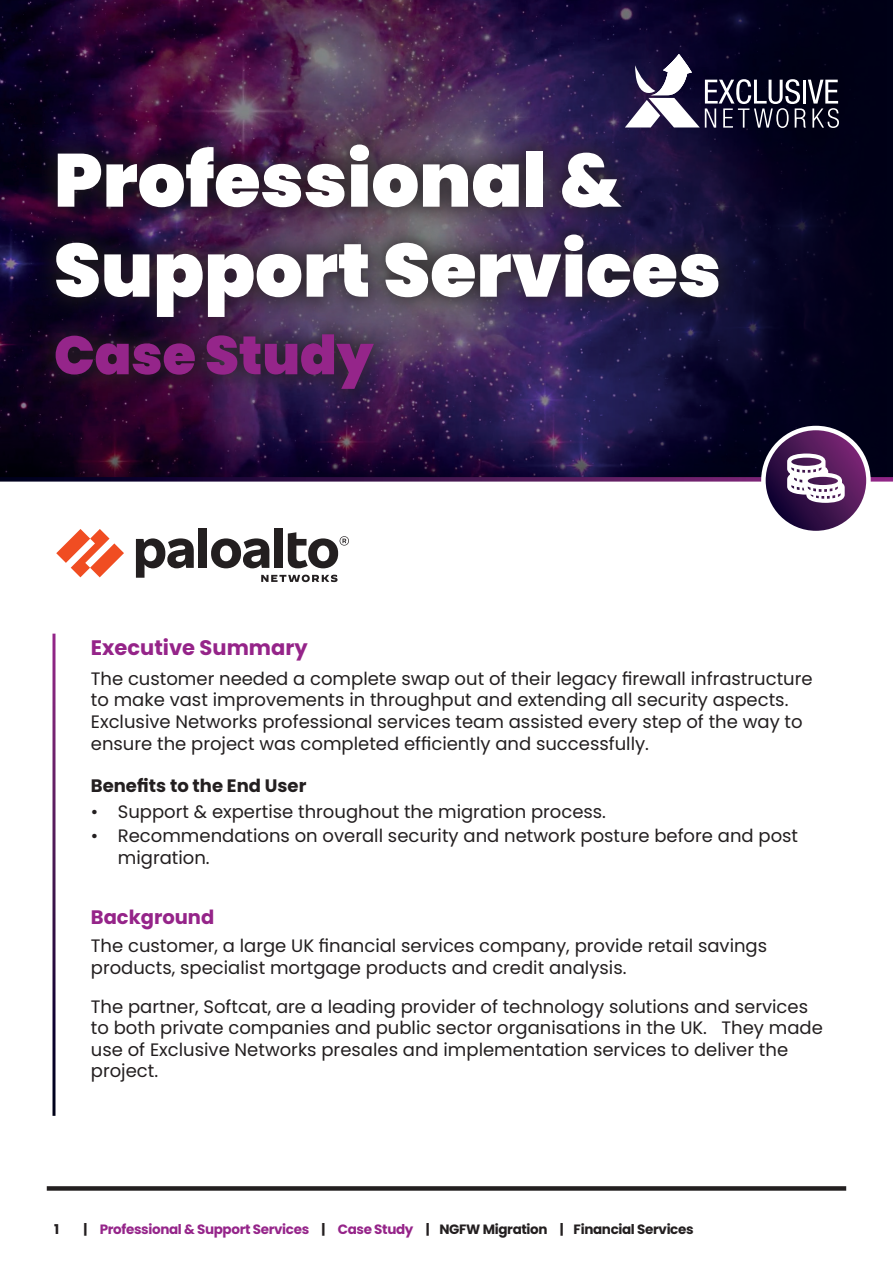
<style>
.page{position:relative;width:893px;height:1263px;background:#fff}
.page>*{position:absolute;margin:0;border:0;box-sizing:border-box;transform-origin:0 0}
.t1{font:900 75px/90px "Poppins";color:#fff}
.t2{font:900 54px "Poppins";color:#95258a}
.t3{font:700 21px "Poppins";color:#952489}
.t4{font:700 19.5px "Poppins";color:#952489}
.t5{font:18px/21.6px "Poppins";color:#231f20}
.t6{font:700 18px "Poppins";color:#231f20}
.t7{font:700 13.5px "Poppins";letter-spacing:-.025em;color:#231f20}
.s1{color:#95258a}
.s2{color:#952489}
</style>
<div class="page">
<img style="left:0;top:0;width:589px;height:477px">
<svg style="left:589px;top:0;width:304px;height:477px;background:#070422"></svg>
<svg style="left:625px;top:54px;width:214px;height:74px"></svg>
<div style="left:33px;top:122px;width:708px;height:290px;background:#231f20;opacity:.7"></div>
<svg style="left:0;top:477px;width:893px;height:5px;background:#4a2458"></svg>
<div style="left:47px;top:1186px;width:799px;height:5px;background:#231f20"></div>
<svg style="left:763px;top:428px;width:105px;height:105px;background:#542a60"></svg>
<div style="left:761px;top:426px;width:110px;height:109px;border:4px solid #fff;border-radius:50%"></div>
<svg style="left:787px;top:453px;width:58px;height:50px"></svg>
<svg style="left:52px;top:634px;width:4px;height:482px;background:#734e7c"></svg>
<svg style="left:56px;top:529px;width:68px;height:48px"></svg>
<div style="left:199px;top:529px;width:8px;height:39px;background:#231f20"></div>
<svg style="left:136px;top:538px;width:58px;height:40px"></svg>
<div style="left:274px;top:529px;width:9px;height:39px;background:#231f20"></div>
<svg style="left:288px;top:532px;width:61px;height:36px"></svg>
<svg style="left:211px;top:538px;width:58px;height:30px"></svg>
<svg style="left:261px;top:575px;width:77px;height:7px"></svg>
<h1 class="t1" style="left:54px;top:136px;width:669px">Professional &amp;<br>Support Services</h1>
<h2 class="t2" style="left:54px;top:324px;width:321px">Case Study</h2>
<p class="t3" style="left:91px;top:635px;width:218px">Executive Summary</p>
<p class="t5" style="left:91px;top:668px;width:723px">The customer needed a complete swap out of their legacy firewall infrastructure to make vast improvements in throughput and extending all security aspects.<br>Exclusive Networks professional services team assisted every step of the way to ensure the project was completed efficiently and successfully.</p>
<p class="t6" style="left:91px;top:776px;width:217px">Benefits to the End User</p>
<p class="t5" style="left:91px;top:801px;width:517px">• Support &amp; expertise throughout the migration process.</p>
<p class="t5" style="left:118px;top:825px;width:682px;text-indent:-27px">• Recommendations on overall security and network posture before and post migration.</p>
<p class="t4" style="left:91px;top:906px;width:125px">Background</p>
<p class="t5" style="left:91px;top:935px;width:678px">The customer, a large UK financial services company, provide retail savings products, specialist mortgage products and credit analysis.</p>
<p class="t5" style="left:91px;top:995px;width:733px">The partner, Softcat, are a leading provider of technology solutions and services to both private companies and public sector organisations in the UK. They made use of Exclusive Networks presales and implementation services to deliver the project.</p>
<p class="t7" style="left:54px;top:1221px;width:7px">1</p>
<p class="t7" style="left:84px;top:1221px;width:612px">| <span class="s1">Professional &amp; Support Services</span> | <span class="s2">Case Study</span> | NGFW Migration | Financial Services</p>
</div>
